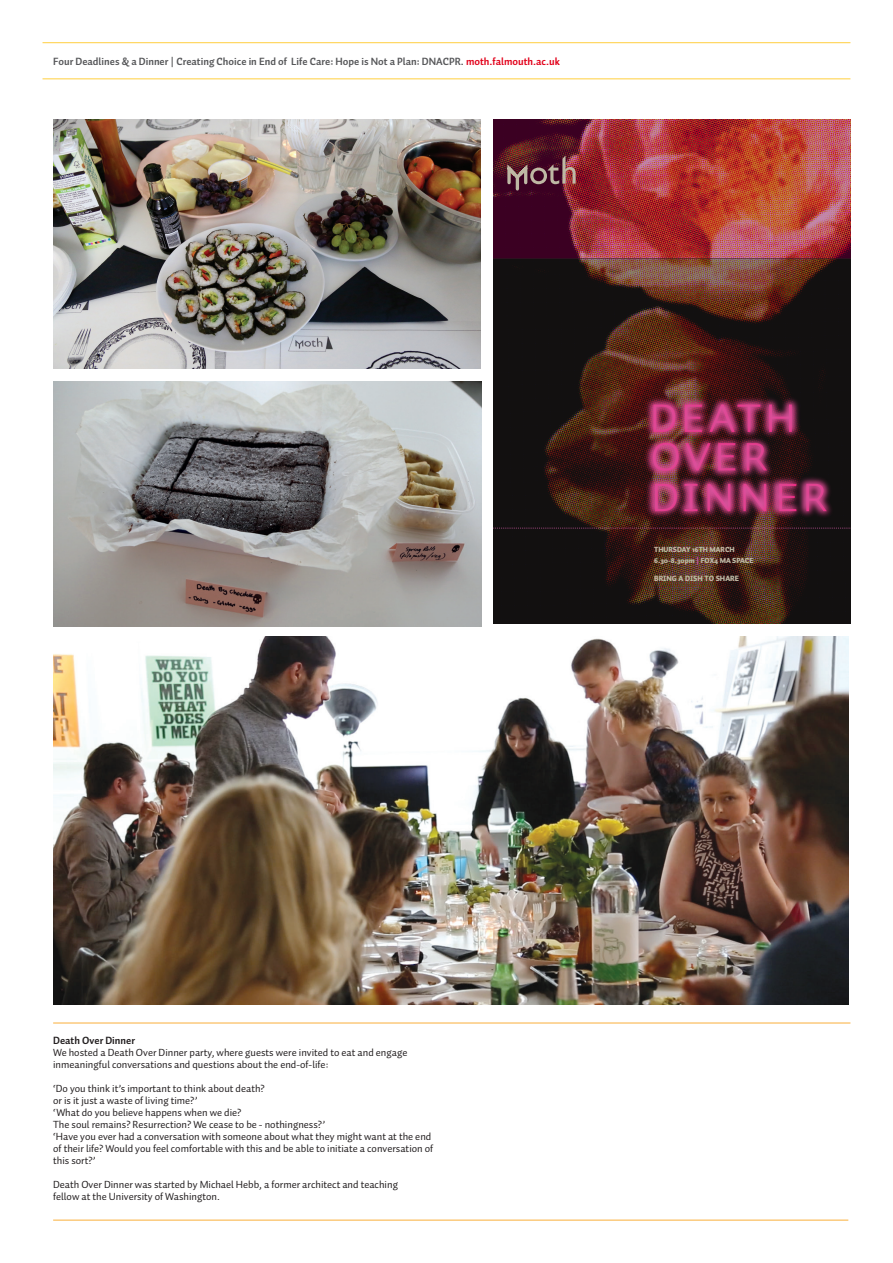
<style>
.page{position:relative;width:893px;height:1263px;background:#fff}
.page>*{position:absolute;margin:0;border:0;box-sizing:border-box;transform-origin:0 0}
.t1{font:700 11.32px "Auto 1";color:#fff101}
.t2{font:10.5px/12px "Auto 1";color:#231f20}
.t3{font:700 10.5px "Auto 1";color:#57585a}
.t4{font:700 10.5px "Auto 1";color:#231f20}
.t5{font:900 7.57px "Auto 1";color:#beb8a4}
.t6{font:900 7.27px "Auto 1";color:#beb8a4}
.s1{color:#e2001a}
.s2{color:#cc5aa2}
</style>
<div class="page">
<hr style="left:43px;top:43px;width:807px;height:1px;background:#ffcf3e">
<hr style="left:43px;top:79px;width:807px;height:1px;background:#ffcf3e">
<img style="left:53px;top:637px;width:795px;height:368px">
<img style="left:53px;top:119px;width:427px;height:250px">
<img style="left:53px;top:381px;width:429px;height:245px">
<img style="left:493px;top:120px;width:357px;height:138px">
<img style="left:493px;top:258px;width:357px;height:365px">
<img style="left:602px;top:354px;width:33px;height:40px">
<img style="left:635px;top:354px;width:24px;height:40px">
<img style="left:659px;top:354px;width:29px;height:40px">
<img style="left:688px;top:354px;width:31px;height:40px">
<img style="left:719px;top:354px;width:124px;height:80px">
<img style="left:602px;top:394px;width:31px;height:127px">
<img style="left:633px;top:394px;width:34px;height:40px">
<img style="left:667px;top:394px;width:28px;height:40px">
<img style="left:695px;top:394px;width:122px;height:40px">
<img style="left:603px;top:434px;width:31px;height:126px">
<img style="left:634px;top:434px;width:23px;height:126px">
<img style="left:657px;top:434px;width:35px;height:126px">
<img style="left:692px;top:434px;width:63px;height:126px">
<img style="left:755px;top:434px;width:95px;height:126px">
<svg style="left:504px;top:156px;width:72px;height:36px;background:#6b3643"></svg>
<svg style="left:493px;top:528px;width:357px;height:1px"></svg>
<hr style="left:53px;top:1023px;width:797px;height:1px;background:#faaf3a">
<hr style="left:53px;top:1220px;width:795px;height:1px;background:#faaf3a">
<p class="t3" style="left:53px;top:54px;width:508px">Four Deadlines &amp; a Dinner | Creating Choice in End of Life Care: Hope is Not a Plan: DNACPR. <span class="s1">moth.falmouth.ac.uk</span></p>
<p class="t4" style="left:53px;top:1034px;width:83px">Death Over Dinner</p>
<p class="t2" style="left:53px;top:1047px;width:356px">We hosted a Death Over Dinner party, where guests were invited to eat and engage</p>
<p class="t2" style="left:53px;top:1059px;width:277px">inmeaningful conversations and questions about the end-of-life:</p>
<p class="t2" style="left:53px;top:1083px;width:213px">‘Do you think it’s important to think about death?</p>
<p class="t2" style="left:53px;top:1095px;width:146px">or is it just a waste of living time?’</p>
<p class="t2" style="left:53px;top:1107px;width:190px">‘What do you believe happens when we die?</p>
<p class="t2" style="left:53px;top:1119px;width:273px">The soul remains? Resurrection? We cease to be - nothingness?’</p>
<p class="t2" style="left:53px;top:1131px;width:382px">‘Have you ever had a conversation with someone about what they might want at the end of their life? Would you feel comfortable with this and be able to initiate a conversation of this sort?’</p>
<p class="t2" style="left:53px;top:1179px;width:346px">Death Over Dinner was started by Michael Hebb, a former architect and teaching</p>
<p class="t2" style="left:53px;top:1191px;width:168px">fellow at the University of Washington.</p>
<p class="t1" style="left:698px;top:541px;width:8px">+</p>
<p class="t6" style="left:654px;top:555px;width:101px">6.30-8.30pm <span class="s2">|</span> FOX4 MA SPACE</p>
<p class="t5" style="left:654px;top:573px;width:86px">BRING A DISH TO SHARE</p>
<p class="t6" style="left:654px;top:545px;width:82px">THURSDAY 16TH MARCH</p>
</div>
